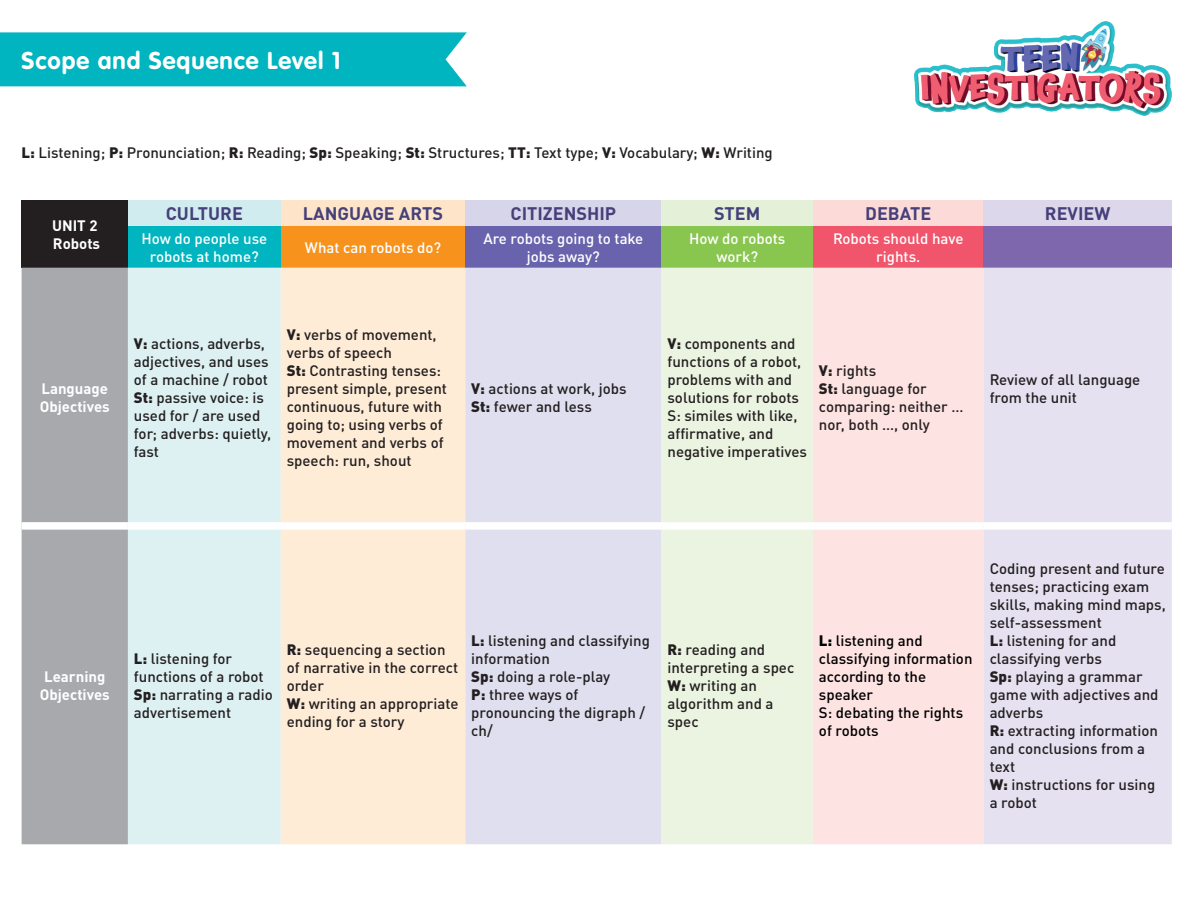
<style>
.page{position:relative;width:1188px;height:918px;background:#fff}
.page>*{position:absolute;margin:0;border:0;box-sizing:border-box;transform-origin:0 0}
.t1{font:700 24px "VAG Rounded Std";letter-spacing:.04em;color:#fff}
.t2{font:700 18px "DIN Pro";color:#45407a}
.t3{font:500 15px/18px "DIN Pro";color:#231f20}
.t4{font:500 15px/18px "DIN Pro";color:#fff;text-align:center}
.t5{font:500 15px/18px "DIN Pro";color:#000001}
.t6{font:700 15px/18px "DIN Pro";color:#fff}
.s1{font-weight:900}
</style>
<div class="page">
<div style="left:0;top:32px;width:467px;height:54px;background:#00b5bf"></div>
<img style="left:914px;top:22px;width:258px;height:94px">
<div style="left:22px;top:200px;width:106px;height:68px;background:#231f20"></div>
<div style="left:128px;top:200px;width:153px;height:26px;background:#d1ecef"></div>
<div style="left:281px;top:200px;width:184px;height:26px;background:#fee5ca"></div>
<div style="left:465px;top:200px;width:197px;height:26px;background:#d7d5ea"></div>
<div style="left:662px;top:200px;width:151px;height:26px;background:#e4f0d8"></div>
<div style="left:813px;top:200px;width:171px;height:26px;background:#fcdad7"></div>
<div style="left:984px;top:200px;width:188px;height:26px;background:#ddd7eb"></div>
<div style="left:128px;top:226px;width:153px;height:42px;background:#00b5bf"></div>
<div style="left:281px;top:226px;width:184px;height:42px;background:#f7931d"></div>
<div style="left:465px;top:226px;width:197px;height:42px;background:#6863ac"></div>
<div style="left:662px;top:226px;width:151px;height:42px;background:#89c650"></div>
<div style="left:813px;top:226px;width:171px;height:42px;background:#f0556b"></div>
<div style="left:984px;top:226px;width:188px;height:42px;background:#7f67ae"></div>
<div style="left:22px;top:268px;width:106px;height:576px;background:#a8a9ad"></div>
<div style="left:128px;top:268px;width:153px;height:576px;background:#ddf1f3"></div>
<div style="left:281px;top:268px;width:184px;height:576px;background:#feecd7"></div>
<div style="left:465px;top:268px;width:197px;height:576px;background:#e0dfef"></div>
<div style="left:662px;top:268px;width:151px;height:576px;background:#ebf4e1"></div>
<div style="left:813px;top:268px;width:171px;height:576px;background:#fde3e1"></div>
<div style="left:984px;top:268px;width:188px;height:576px;background:#e5e1f0"></div>
<div style="left:22px;top:522px;width:106px;height:8px;background:#fff"></div>
<div style="left:128px;top:522px;width:153px;height:8px;background:#fff"></div>
<div style="left:281px;top:522px;width:184px;height:8px;background:#fff"></div>
<div style="left:465px;top:522px;width:197px;height:8px;background:#fff"></div>
<div style="left:662px;top:522px;width:151px;height:8px;background:#fff"></div>
<div style="left:813px;top:522px;width:171px;height:8px;background:#fff"></div>
<div style="left:984px;top:522px;width:188px;height:8px;background:#fff"></div>
<h1 class="t1" style="left:22px;top:46px;width:321px">Scope and Sequence Level 1</h1>
<p class="t3" style="left:22px;top:142px;width:753px"><span class="s1">L:</span> Listening; <span class="s1">P:</span> Pronunciation; <span class="s1">R:</span> Reading; <span class="s1">Sp:</span> Speaking; <span class="s1">St:</span> Structures; <span class="s1">TT:</span> Text type; <span class="s1">V:</span> Vocabulary; <span class="s1">W:</span> Writing</p>
<p class="t6" style="left:52px;top:216px;width:50px">UNIT 2<br>Robots</p>
<p class="t2" style="left:166px;top:201px;width:79px">CULTURE</p>
<p class="t2" style="left:303px;top:201px;width:142px">LANGUAGE ARTS</p>
<p class="t2" style="left:511px;top:201px;width:107px">CITIZENSHIP</p>
<p class="t2" style="left:714px;top:201px;width:48px">STEM</p>
<p class="t2" style="left:865px;top:201px;width:68px">DEBATE</p>
<p class="t2" style="left:1045px;top:201px;width:67px">REVIEW</p>
<p class="t4" style="left:141px;top:228px;width:128px">How do people use robots at home?</p>
<p class="t4" style="left:305px;top:237px;width:138px">What can robots do?</p>
<p class="t4" style="left:483px;top:228px;width:161px">Are robots going to take jobs away?</p>
<p class="t4" style="left:689px;top:228px;width:98px">How do robots work?</p>
<p class="t4" style="left:833px;top:228px;width:132px">Robots should have rights.</p>
<p class="t6" style="left:40px;top:378px;width:71px">Language<br>Objectives</p>
<p class="t3" style="left:134px;top:332px;width:139px"><span class="s1">V:</span> actions, adverbs, adjectives, and uses of a machine / robot<br><span class="s1">St:</span> passive voice: is used for / are used for; adverbs: quietly, fast</p>
<p class="t3" style="left:287px;top:323px;width:162px"><span class="s1">V:</span> verbs of movement, verbs of speech<br><span class="s1">St:</span> Contrasting tenses: present simple, present continuous, future with going to; using verbs of movement and verbs of speech: run, shout</p>
<p class="t3" style="left:471px;top:377px;width:157px"><span class="s1">V:</span> actions at work, jobs<br><span class="s1">St:</span> fewer and less</p>
<p class="t3" style="left:667px;top:332px;width:141px"><span class="s1">V:</span> components and functions of a robot, problems with and solutions for robots<br>S: similes with like, affirmative, and negative imperatives</p>
<p class="t3" style="left:819px;top:359px;width:146px"><span class="s1">V:</span> rights<br><span class="s1">St:</span> language for comparing: neither … nor, both …, only</p>
<p class="t3" style="left:990px;top:368px;width:152px">Review of all language from the unit</p>
<p class="t6" style="left:40px;top:667px;width:71px">Learning<br>Objectives</p>
<p class="t3" style="left:134px;top:648px;width:140px"><span class="s1">L:</span> listening for functions of a robot<br><span class="s1">Sp:</span> narrating a radio advertisement</p>
<p class="t3" style="left:287px;top:639px;width:173px"><span class="s1">R:</span> sequencing a section of narrative in the correct order<br><span class="s1">W:</span> writing an appropriate ending for a story</p>
<p class="t3" style="left:471px;top:630px;width:180px"><span class="s1">L:</span> listening and classifying information<br><span class="s1">Sp:</span> doing a role-play<br><span class="s1">P:</span> three ways of pronouncing the digraph / ch/</p>
<p class="t3" style="left:667px;top:639px;width:128px"><span class="s1">R:</span> reading and interpreting a spec<br><span class="s1">W:</span> writing an algorithm and a spec</p>
<p class="t5" style="left:819px;top:630px;width:155px"><span class="s1">L:</span> listening and classifying information according to the speaker<br>S: debating the rights of robots</p>
<p class="t3" style="left:990px;top:558px;width:178px">Coding present and future tenses; practicing exam skills, making mind maps, self-assessment<br><span class="s1">L:</span> listening for and classifying verbs<br><span class="s1">Sp:</span> playing a grammar game with adjectives and adverbs<br><span class="s1">R:</span> extracting information and conclusions from a text<br><span class="s1">W:</span> instructions for using a robot</p>
</div>
